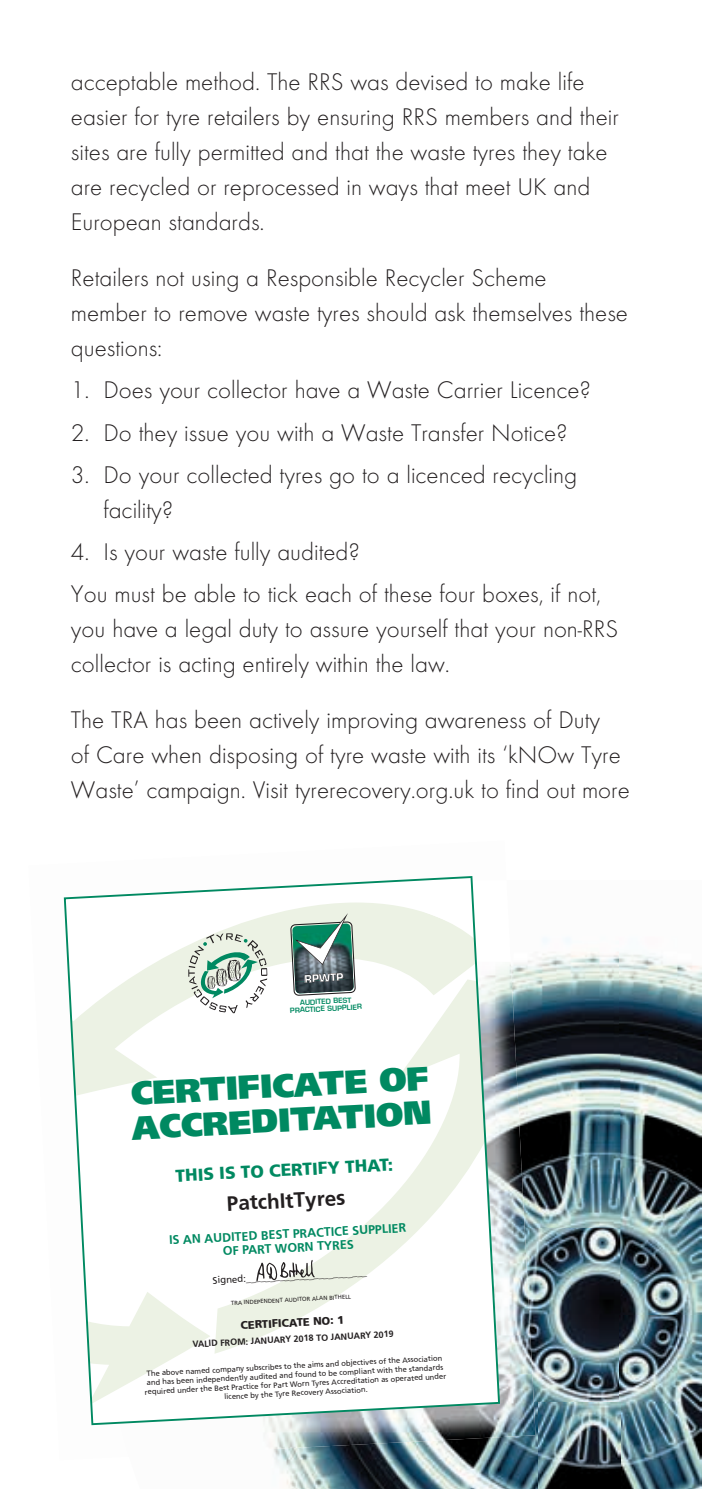
<style>
.page{position:relative;width:702px;height:1489px;background:#fff}
.page>*{position:absolute;margin:0;border:0;box-sizing:border-box;transform-origin:0 0}
.t1{font:900 33.25px/34.5px "Frutiger";color:#008961}
.t2{font:300 25px/35px "Futura T";color:#231f20}
.t3{font:700 20.75px "Frutiger";color:#231f20}
.t4{font:900 17.25px "Frutiger";color:#008961}
.t5{font:700 12.5px/13.8px "Frutiger";color:#008961;text-align:center}
.t6{font:900 11px "Frutiger";color:#231f20}
.t7{font:700 10.25px "Eurostile";color:#fff}
.t8{font:900 9.75px "Frutiger";color:#231f20}
.t9{font:700 9px "Frutiger";color:#231f20}
.t10{font:7.5px/9.2px "Frutiger";color:#231f20;text-align:center}
.t11{font:600 7px/7.2px "Eurostile";color:#008961;text-align:center}
.t12{font:6px "Frutiger";color:#231f20}
.s1{font-weight:400}
</style>
<div class="page">
<img style="left:528px;top:938px;width:92px;height:115px">
<img style="left:620px;top:953px;width:82px;height:535px">
<img style="left:532px;top:1053px;width:88px;height:174px">
<img style="left:532px;top:1227px;width:88px;height:174px">
<img style="left:274px;top:1401px;width:346px;height:87px">
<img style="left:500px;top:961px;width:32px;height:413px">
<img style="left:269px;top:1374px;width:266px;height:82px">
<svg style="left:64px;top:876px;width:436px;height:548px"></svg>
<p class="t2" style="left:71px;top:64px;width:549px">acceptable method. The RRS was devised to make life easier for tyre retailers by ensuring RRS members and their sites are fully permitted and that the waste tyres they take are recycled or reprocessed in ways that meet UK and European standards.</p>
<p class="t2" style="left:71px;top:260px;width:558px">Retailers not using a Responsible Recycler Scheme member to remove waste tyres should ask themselves these questions:</p>
<p class="t2" style="left:71px;top:372px;width:522px">1. Does your collector have a Waste Carrier Licence?</p>
<p class="t2" style="left:71px;top:414px;width:498px">2. Do they issue you with a Waste Transfer Notice?</p>
<p class="t2" style="left:103px;top:456px;width:475px;text-indent:-32px">3. Do your collected tyres go to a licenced recycling facility?</p>
<p class="t2" style="left:71px;top:530px;width:532px;line-height:42px">4. Is your waste fully audited?<br>You must be able to tick each of these four boxes, if not,</p>
<p class="t2" style="left:71px;top:611px;width:549px">you have a legal duty to assure yourself that your non-RRS collector is acting entirely within the law.</p>
<p class="t2" style="left:71px;top:702px;width:560px">The TRA has been actively improving awareness of Duty<br>of Care when disposing of tyre waste with its ‘kNOw Tyre<br>Waste’ campaign. Visit tyrerecovery.org.uk to find out more</p>
<p class="t7" style="left:304px;top:972px;width:41px;rotate:-3deg">RPWTP</p>
<p class="t11" style="left:289px;top:999px;width:73px;rotate:-3deg">AUDITED BEST<br>PRACTICE SUPPLIER</p>
<h1 class="t1" style="left:129px;top:1075px;width:301px;rotate:-3deg">CERTIFICATE OF<br>ACCREDITATION</h1>
<p class="t4" style="left:175px;top:1165px;width:219px;rotate:-3deg">THIS IS TO CERTIFY THAT:</p>
<p class="t3" style="left:226px;top:1191px;width:120px;rotate:-3deg">PatchItTyres</p>
<p class="t5" style="left:169px;top:1232px;width:239px;rotate:-3deg">IS AN AUDITED BEST PRACTICE SUPPLIER<br>OF PART WORN TYRES</p>
<p class="t8" style="left:212px;top:1274px;width:156px;rotate:-3deg"><span class="s1">Signed:</span>_________________________</p>
<p class="t6" style="left:240px;top:1318px;width:105px;rotate:-3deg">CERTIFICATE NO: 1</p>
<p class="t9" style="left:192px;top:1338px;width:203px;rotate:-3deg">VALID FROM: JANUARY 2018 TO JANUARY 2019</p>
<p class="t12" style="left:231px;top:1299px;width:122px;rotate:-3deg">TRA INDEPENDENT AUDITOR ALAN BITHELL</p>
<p class="t10" style="left:143px;top:1368px;width:303px;rotate:-3deg">The above named company subscribes to the aims and objectives of the Association and has been independently audited and found to be compliant with the standards required under the Best Practice for Part Worn Tyres Accreditation as operated under licence by the Tyre Recovery Association.</p>
</div>
